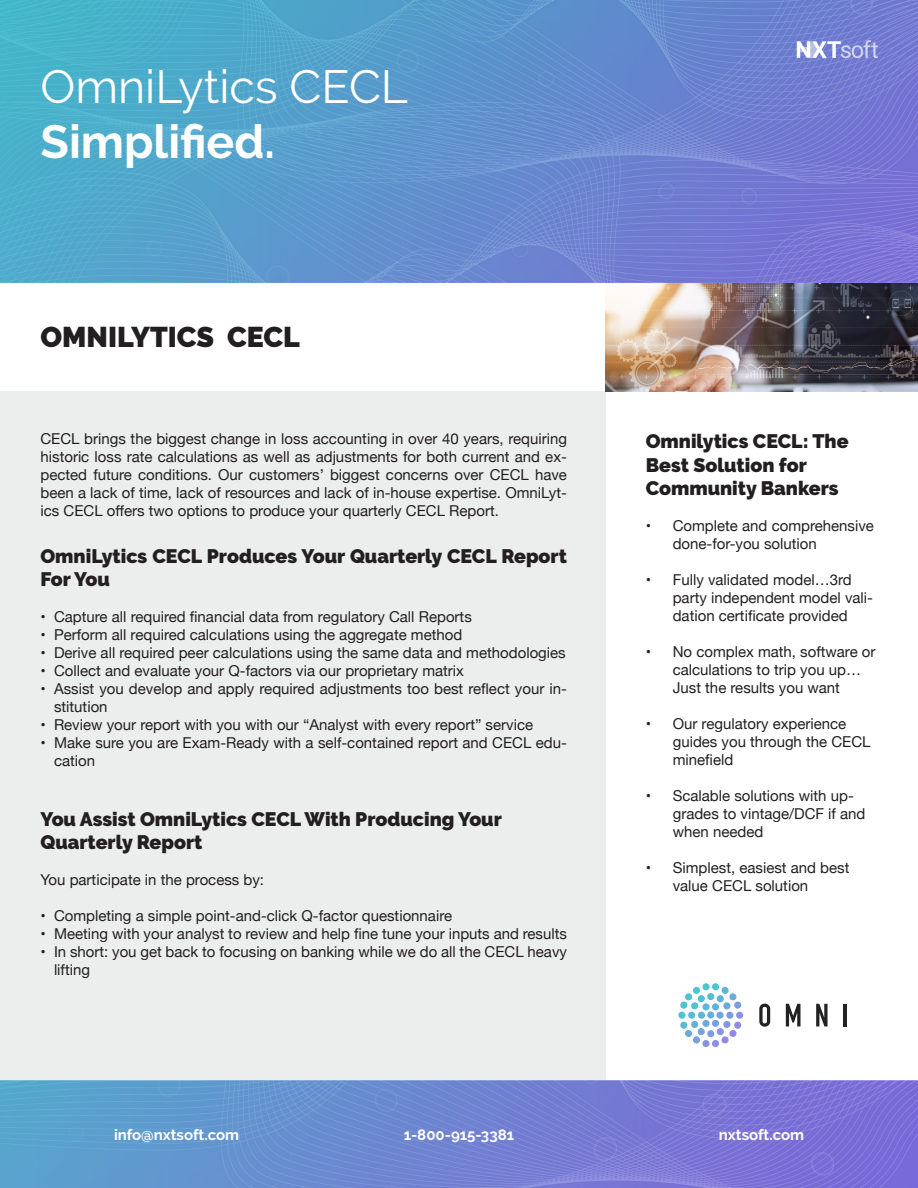
<style>
.page{position:relative;width:918px;height:1188px;background:#fff}
.page>*{position:absolute;margin:0;border:0;box-sizing:border-box;transform-origin:0 0}
.t1{font:46.5px "Raleway";color:#fff}
.t2{font:700 46.5px "Raleway";color:#fff}
.t3{font:900 28.5px "Raleway";color:#231f20}
.t4{font:900 19.5px/23.4px "Raleway";color:#231f20}
.t5{font:15px/18px "Helvetica Neue";color:#231f20}
.t6{font:700 15px "Raleway";color:#fff}
</style>
<div class="page">
<img style="left:0;top:0;width:918px;height:1188px">
<img style="left:605px;top:284px;width:313px;height:108px">
<svg style="left:677px;top:983px;width:67px;height:66px"></svg>
<svg style="left:759px;top:1004px;width:11px;height:23px"></svg>
<svg style="left:786px;top:1004px;width:14px;height:22px"></svg>
<svg style="left:816px;top:1004px;width:12px;height:22px"></svg>
<hr style="left:843px;top:1004px;width:4px;height:22px;background:#222">
<p class="t1" style="left:40px;top:59px;width:369px">OmniLytics CECL</p>
<p class="t2" style="left:40px;top:116px;width:236px">Simplified.</p>
<p class="t3" style="left:40px;top:320px;width:261px">OMNILYTICS CECL</p>
<p class="t5" style="left:40px;top:431px;width:528px;text-align:justify">CECL brings the biggest change in loss accounting in over 40 years, requiring historic loss rate calculations as well as adjustments for both current and ex&shy;pected future conditions. Our customers’ biggest concerns over CECL have been a lack of time, lack of resources and lack of in-house expertise. OmniLyt&shy;ics CECL offers two options to produce your quarterly CECL Report.</p>
<p class="t4" style="left:40px;top:544px;width:528px">OmniLytics CECL Produces Your Quarterly CECL Report<br>For You</p>
<p class="t5" style="left:40px;top:609px;width:433px">• Capture all required financial data from regulatory Call Reports</p>
<p class="t5" style="left:40px;top:627px;width:423px">• Perform all required calculations using the aggregate method</p>
<p class="t5" style="left:40px;top:645px;width:527px">• Derive all required peer calculations using the same data and methodologies</p>
<p class="t5" style="left:40px;top:663px;width:425px">• Collect and evaluate your Q-factors via our proprietary matrix</p>
<p class="t5" style="left:54px;top:681px;width:515px;text-indent:-14px">• Assist you develop and apply required adjustments too best reflect your in&shy;stitution</p>
<p class="t5" style="left:40px;top:717px;width:494px">• Review your report with you with our “Analyst with every report” service</p>
<p class="t5" style="left:54px;top:735px;width:515px;text-indent:-14px">• Make sure you are Exam-Ready with a self-contained report and CECL edu&shy;cation</p>
<p class="t4" style="left:40px;top:807px;width:463px">You Assist OmniLytics CECL With Producing Your</p>
<p class="t4" style="left:40px;top:831px;width:163px">Quarterly Report</p>
<p class="t5" style="left:40px;top:872px;width:225px">You participate in the process by:</p>
<p class="t5" style="left:40px;top:908px;width:413px">• Completing a simple point-and-click Q-factor questionnaire</p>
<p class="t5" style="left:40px;top:926px;width:528px">• Meeting with your analyst to review and help fine tune your inputs and results</p>
<p class="t5" style="left:54px;top:944px;width:515px;text-indent:-14px">• In short: you get back to focusing on banking while we do all the CECL heavy lifting</p>
<p class="t4" style="left:646px;top:430px;width:204px">Omnilytics CECL: The<br>Best Solution for</p>
<p class="t4" style="left:646px;top:476px;width:194px">Community Bankers</p>
<p class="t5" style="left:673px;top:517px;width:203px;text-indent:-27px">• Complete and comprehensive done-for-you solution</p>
<p class="t5" style="left:673px;top:571px;width:202px;text-indent:-27px">• Fully validated model…3rd party independent model vali&shy;dation certificate provided</p>
<p class="t5" style="left:673px;top:643px;width:204px;text-indent:-27px">• No complex math, software or calculations to trip you up…<br>Just the results you want</p>
<p class="t5" style="left:673px;top:715px;width:199px;text-indent:-27px">• Our regulatory experience guides you through the CECL minefield</p>
<p class="t5" style="left:673px;top:787px;width:194px;text-indent:-27px">• Scalable solutions with up&shy;grades to vintage/DCF if and when needed</p>
<p class="t5" style="left:673px;top:859px;width:178px;text-indent:-27px">• Simplest, easiest and best value CECL solution</p>
<p class="t6" style="left:114px;top:1126px;width:127px">info@nxtsoft.com</p>
<p class="t6" style="left:404px;top:1126px;width:112px">1-800-915-3381</p>
<p class="t6" style="left:719px;top:1126px;width:87px">nxtsoft.com</p>
</div>
